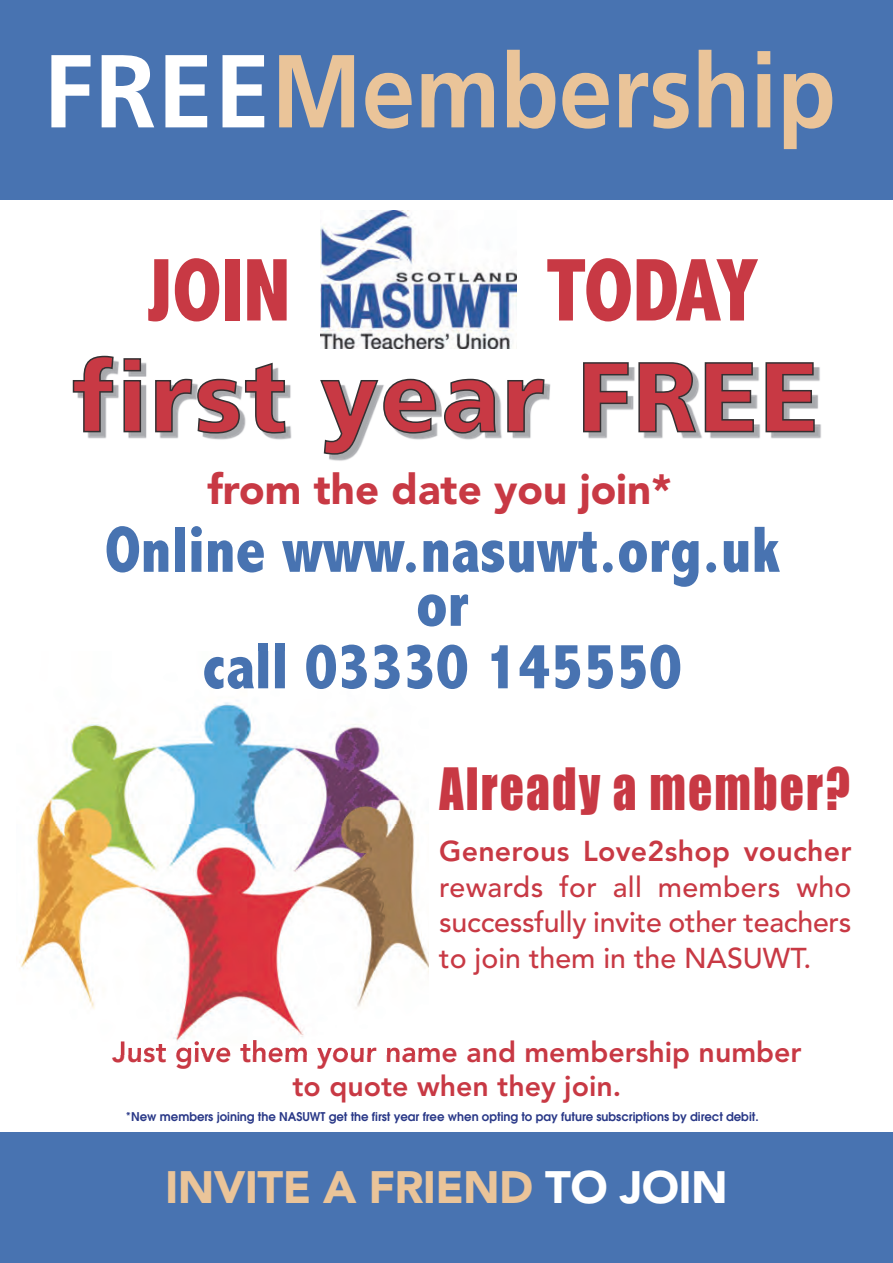
<style>
.page{position:relative;width:893px;height:1263px;background:#4873b1}
.page>*{position:absolute;margin:0;border:0;box-sizing:border-box;transform-origin:0 0}
.t1{font:700 103.5px "Frutiger";color:#eac499;scale:.93 1}
.t2{font:800 condensed 90px "Abadi";letter-spacing:-.005em;color:#c83944}
.t3{font:800 condensed 66px/54px "Abadi";color:#4873b1;text-align:center}
.t4{font:54px "Impact";letter-spacing:.045em;color:#c83944;scale:.88 1}
.t5{font:900 45px "Avenir LT";letter-spacing:-.015em;color:#eac499}
.t6{font:900 42px "Avenir LT";color:#c83944}
.t7{font:800 28.5px/34.2px "Avenir LT";color:#c83944;text-align:center}
.t8{font:500 28.5px/35.5px "Avenir LT";letter-spacing:-.01em;color:#c83944;text-align:justify}
.t9{font:600 12px "Avant Garde";color:#293887}
.s1{color:#fff}
</style>
<div class="page">
<div style="left:0;top:200px;width:893px;height:932px;background:#fff"></div>
<img style="left:329px;top:367px;width:492px;height:94px">
<svg style="left:87px;top:362px;width:727px;height:92px"></svg>
<svg style="left:73px;top:356px;width:71px;height:79px"></svg>
<div style="left:122px;top:357px;width:21px;height:16px;border:3px solid #343032"></div>
<svg style="left:152px;top:362px;width:137px;height:75px"></svg>
<svg style="left:316px;top:376px;width:232px;height:79px"></svg>
<svg style="left:580px;top:362px;width:235px;height:73px"></svg>
<img style="left:321px;top:211px;width:196px;height:138px">
<img style="left:19px;top:700px;width:410px;height:354px">
<img style="left:112px;top:1040px;width:264px;height:14px">
<img style="left:204px;top:651px;width:225px;height:38px">
<h1 class="t1" style="left:43px;top:50px;width:854px"><span class="s1">FREE</span>Membership</h1>
<h2 class="t2" style="left:146px;top:237px;width:146px">JOIN</h2>
<h2 class="t2" style="left:545px;top:237px;width:215px">TODAY</h2>
<h3 class="t6" style="left:207px;top:471px;width:466px">from the date you join*</h3>
<h3 class="t3" style="left:105px;top:522px;width:676px">Online www.nasuwt.org.uk or</h3>
<h3 class="t3" style="left:203px;top:638px;width:481px">call 03330 145550</h3>
<h3 class="t4" style="left:439px;top:760px;width:468px">Already a member?</h3>
<h3 class="t7" style="left:439px;top:836px;width:414px">Generous Love2shop voucher</h3>
<h3 class="t8" style="left:439px;top:871px;width:414px">rewards for all members who successfully invite other teachers to join them in the NASUWT.</h3>
<h3 class="t7" style="left:112px;top:1037px;width:691px">Just give them your name and membership number to quote when they join.</h3>
<p class="t9" style="left:126px;top:1112px;width:634px">*New members joining the NASUWT get the first year free when opting to pay future subscriptions by direct debit.</p>
<h3 class="t5" style="left:165px;top:1168px;width:564px">INVITE A FRIEND <span class="s1">TO JOIN</span></h3>
</div>
